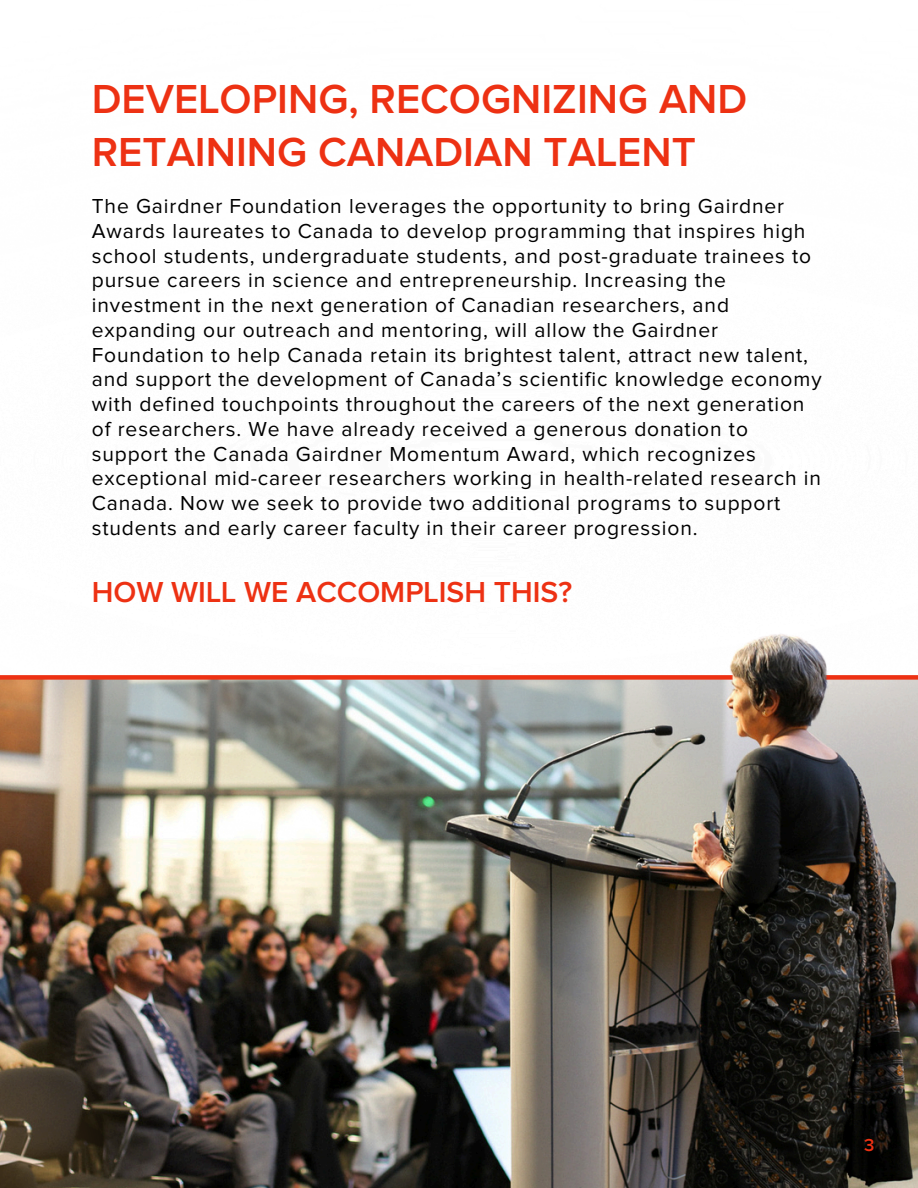
<style>
.page{position:relative;width:918px;height:1188px;background:#fff}
.page>*{position:absolute;margin:0;border:0;box-sizing:border-box;transform-origin:0 0}
.t1{font:600 42px/52.8px "Proxima Nova";color:#ed3113}
.t2{font:600 30px "Proxima Nova";color:#ed3113}
.t3{font:21px/24.8px "Proxima Nova";letter-spacing:.04em;color:#000}
.t4{font:600 18px "Proxima Nova";color:#ed3113}
</style>
<div class="page">
<img style="left:0;top:634px;width:918px;height:554px">
<img style="left:136px;top:916px;width:108px;height:272px">
<img style="left:0;top:789px;width:136px;height:399px">
<img style="left:776px;top:677px;width:142px;height:422px">
<h1 class="t1" style="left:92px;top:74px;width:657px">DEVELOPING, RECOGNIZING AND<br>RETAINING CANADIAN TALENT</h1>
<p class="t3" style="left:92px;top:195px;width:731px">The Gairdner Foundation leverages the opportunity to bring Gairdner Awards laureates to Canada to develop programming that inspires high school students, undergraduate students, and post-graduate trainees to pursue careers in science and entrepreneurship. Increasing the investment in the next generation of Canadian researchers, and expanding our outreach and mentoring, will allow the Gairdner Foundation to help Canada retain its brightest talent, attract new talent, and support the development of Canada’s scientific knowledge economy with defined touchpoints throughout the careers of the next generation of researchers. We have already received a generous donation to support the Canada Gairdner Momentum Award, which recognizes exceptional mid-career researchers working in health-related research in Canada. Now we seek to provide two additional programs to support students and early career faculty in their career progression.</p>
<p class="t2" style="left:92px;top:579px;width:482px">HOW WILL WE ACCOMPLISH THIS?</p>
<p class="t4" style="left:864px;top:1137px;width:12px">3</p>
</div>
